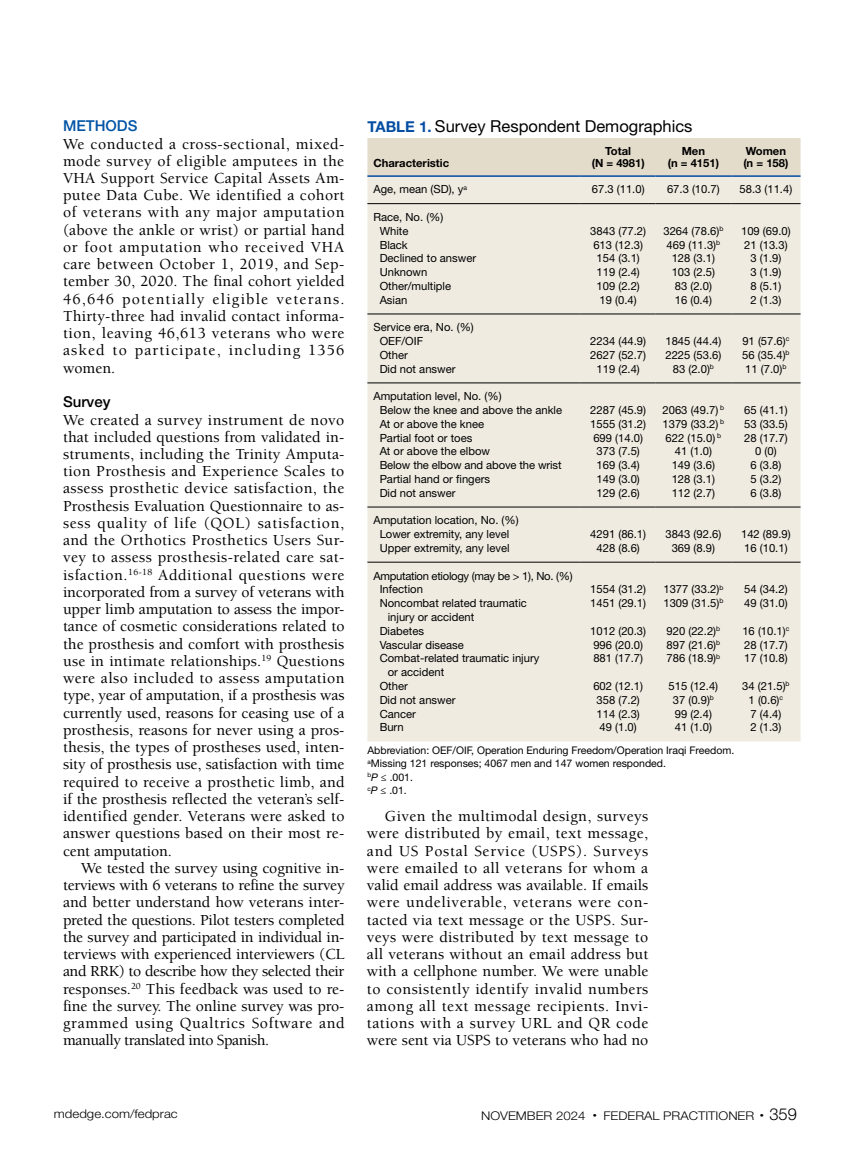
<style>
.page{position:relative;width:851px;height:1161px;background:#fff}
.page>*{position:absolute;margin:0;border:0;box-sizing:border-box;transform-origin:0 0}
.t1{font:16.5px "Helvetica Neue LT Std";color:#000}
.t2{font:500 15.75px/17.2px "Berkeley Std";letter-spacing:.015em;color:#000;text-align:justify}
.t3{font:500 15px "Helvetica Neue LT Std";color:#0054a6}
.t4{font:500 15px "Helvetica Neue LT Std";color:#000}
.t5{font:300 12px "Helvetica Neue LT Std";color:#000;scale:1.1 1}
.t6{font:11.25px/13.8px "Helvetica Neue LT Std";color:#000;text-align:center}
.t7{font:700 11.25px/12px "Helvetica Neue LT Std";color:#000;text-align:center}
.t8{font:11.25px "Helvetica Neue LT Std";letter-spacing:-.025em;color:#000}
.t9{font:10.5px/13.5px "Helvetica Neue LT Std";color:#000}
.s1{font-weight:700;font-size:15px;color:#034ea2}
.s2{font-style:italic}
.s3{font-size:16.5px}
</style>
<div class="page">
<div style="left:367px;top:138px;width:433px;height:37px;background:#e4dcca"></div>
<div style="left:367px;top:177px;width:433px;height:565px;background:#efebe1"></div>
<hr style="left:367px;top:203px;width:213px;height:1px;background:#000">
<hr style="left:580px;top:203px;width:75px;height:1px;background:#000">
<hr style="left:655px;top:203px;width:76px;height:1px;background:#000">
<hr style="left:731px;top:203px;width:69px;height:1px;background:#000">
<hr style="left:367px;top:314px;width:213px;height:1px;background:#000">
<hr style="left:580px;top:314px;width:75px;height:1px;background:#000">
<hr style="left:655px;top:314px;width:76px;height:1px;background:#000">
<hr style="left:731px;top:314px;width:69px;height:1px;background:#000">
<hr style="left:367px;top:383px;width:213px;height:1px;background:#000">
<hr style="left:580px;top:383px;width:75px;height:1px;background:#000">
<hr style="left:655px;top:383px;width:76px;height:1px;background:#000">
<hr style="left:731px;top:383px;width:69px;height:1px;background:#000">
<hr style="left:367px;top:507px;width:213px;height:1px;background:#000">
<hr style="left:580px;top:507px;width:75px;height:1px;background:#000">
<hr style="left:655px;top:507px;width:76px;height:1px;background:#000">
<hr style="left:731px;top:507px;width:69px;height:1px;background:#000">
<hr style="left:367px;top:562px;width:213px;height:1px;background:#000">
<hr style="left:580px;top:562px;width:75px;height:1px;background:#000">
<hr style="left:655px;top:562px;width:76px;height:1px;background:#000">
<hr style="left:731px;top:562px;width:69px;height:1px;background:#000">
<hr style="left:367px;top:175px;width:213px;height:2px;background:#034ea2">
<hr style="left:580px;top:175px;width:75px;height:2px;background:#034ea2">
<hr style="left:655px;top:175px;width:76px;height:2px;background:#034ea2">
<hr style="left:731px;top:175px;width:69px;height:2px;background:#034ea2">
<p class="t3" style="left:63px;top:117px;width:76px">METHODS</p>
<p class="t2" style="left:63px;top:135px;width:283px">We conducted a cross-sectional, mixed&shy;mode survey of eligible amputees in the VHA Support Service Capital Assets Am&shy;putee Data Cube. We identified a cohort of veterans with any major amputation (above the ankle or wrist) or partial hand or foot amputation who received VHA care between October 1, 2019, and Sep&shy;tember 30, 2020. The final cohort yielded 46,646 potentially eligible veterans.<br>Thirty-three had invalid contact informa&shy;tion, leaving 46,613 veterans who were asked to participate, including 1356 women.</p>
<p class="t4" style="left:63px;top:393px;width:49px">Survey</p>
<p class="t2" style="left:63px;top:411px;width:283px">We created a survey instrument de novo that included questions from validated in&shy;struments, including the Trinity Amputa&shy;tion Prosthesis and Experience Scales to assess prosthetic device satisfaction, the Prosthesis Evaluation Questionnaire to as&shy;sess quality of life (QOL) satisfaction, and the Orthotics Prosthetics Users Sur&shy;vey to assess prosthesis-related care sat&shy;isfaction.<sup>16-18</sup> Additional questions were incorporated from a survey of veterans with upper limb amputation to assess the impor&shy;tance of cosmetic considerations related to the prosthesis and comfort with prosthesis use in intimate relationships.<sup>19</sup> Questions were also included to assess amputation type, year of amputation, if a prosthesis was currently used, reasons for ceasing use of a prosthesis, reasons for never using a pros&shy;thesis, the types of prostheses used, inten&shy;sity of prosthesis use, satisfaction with time required to receive a prosthetic limb, and if the prosthesis reflected the veteran’s self&shy;identified gender. Veterans were asked to answer questions based on their most re&shy;cent amputation.</p>
<p class="t2" style="left:63px;top:860px;width:283px;text-indent:18px">We tested the survey using cognitive in&shy;terviews with 6 veterans to refine the survey and better understand how veterans inter&shy;preted the questions. Pilot testers completed the survey and participated in individual in&shy;terviews with experienced interviewers (CL and RRK) to describe how they selected their responses.<sup>20</sup> This feedback was used to re&shy;fine the survey. The online survey was pro&shy;grammed using Qualtrics Software and manually translated into Spanish.</p>
<p class="t1" style="left:367px;top:116px;width:326px"><span class="s1">TABLE 1.</span> Survey Respondent Demographics</p>
<p class="t7" style="left:373px;top:157px;width:77px">Characteristic</p>
<p class="t7" style="left:591px;top:145px;width:55px">Total<br>(N = 4981)</p>
<p class="t7" style="left:667px;top:145px;width:53px">Men<br>(n = 4151)</p>
<p class="t7" style="left:743px;top:145px;width:47px;text-align:left">Women (n = 158)</p>
<p class="t6" style="left:373px;top:182px;width:95px">Age, mean (SD), y<sup>a</sup></p>
<p class="t6" style="left:591px;top:182px;width:54px">67.3 (11.0)</p>
<p class="t6" style="left:667px;top:182px;width:54px">67.3 (10.7)</p>
<p class="t6" style="left:739px;top:182px;width:54px">58.3 (11.4)</p>
<p class="t6" style="left:379px;top:210px;width:98px;text-align:left;text-indent:-6px">Race, No. (%)<br>White<br>Black<br>Declined to answer<br>Unknown<br>Other/multiple<br>Asian</p>
<p class="t6" style="left:590px;top:224px;width:57px">3843 (77.2)<br>613 (12.3)<br>154 (3.1)<br>119 (2.4)<br>109 (2.2)<br>19 (0.4)</p>
<p class="t6" style="left:663px;top:224px;width:61px">3264 (78.6)<sup>b<br></sup>469 (11.3)<sup>b<br></sup>128 (3.1)<br>103 (2.5)<br>83 (2.0)<br>16 (0.4)</p>
<p class="t6" style="left:741px;top:224px;width:51px">109 (69.0)<br>21 (13.3)<br>3 (1.9)<br>3 (1.9)<br>8 (5.1)<br>2 (1.3)</p>
<p class="t6" style="left:379px;top:320px;width:96px;text-align:left;text-indent:-6px">Service era, No. (%)<br>OEF/OIF<br>Other<br>Did not answer</p>
<p class="t6" style="left:379px;top:389px;width:184px;text-align:left;text-indent:-6px">Amputation level, No. (%)<br>Below the knee and above the ankle<br>At or above the knee<br>Partial foot or toes<br>At or above the elbow<br>Below the elbow and above the wrist<br>Partial hand or fingers<br>Did not answer</p>
<p class="t6" style="left:373px;top:513px;width:147px">Amputation location, No. (%)<br>Lower extremity, any level<br>Upper extremity, any level</p>
<p class="t8" style="left:373px;top:569px;width:201px">Amputation etiology (may be &gt; 1), No. (%)</p>
<p class="t6" style="left:379px;top:582px;width:45px">Infection</p>
<p class="t6" style="left:379px;top:596px;width:149px">Noncombat related traumatic</p>
<p class="t6" style="left:388px;top:610px;width:88px">injury or accident</p>
<p class="t6" style="left:379px;top:624px;width:46px">Diabetes</p>
<p class="t6" style="left:379px;top:638px;width:86px">Vascular disease</p>
<p class="t6" style="left:379px;top:651px;width:161px">Combat-related traumatic injury</p>
<p class="t6" style="left:388px;top:665px;width:58px">or accident</p>
<p class="t6" style="left:379px;top:679px;width:30px">Other</p>
<p class="t6" style="left:379px;top:693px;width:77px">Did not answer</p>
<p class="t6" style="left:379px;top:707px;width:38px">Cancer</p>
<p class="t6" style="left:379px;top:720px;width:26px">Burn</p>
<p class="t6" style="left:590px;top:334px;width:57px">2234 (44.9)<br>2627 (52.7)<br>119 (2.4)</p>
<p class="t6" style="left:665px;top:334px;width:57px">1845 (44.4)<br>2225 (53.6)<br>83 (2.0)<sup>b</sup></p>
<p class="t6" style="left:742px;top:334px;width:49px;text-align:justify">91 (57.6)<sup>c </sup>56 (35.4)<sup>b </sup>11 (7.0)<sup>b</sup></p>
<p class="t6" style="left:590px;top:403px;width:57px">2287 (45.9)<br>1555 (31.2)<br>699 (14.0)<br>373 (7.5)<br>169 (3.4)<br>149 (3.0)<br>129 (2.6)</p>
<p class="t6" style="left:662px;top:403px;width:63px">2063 (49.7) <sup>b<br></sup>1379 (33.2) <sup>b<br></sup>622 (15.0) <sup>b<br></sup>41 (1.0)<br>149 (3.6)<br>128 (3.1)<br>112 (2.7)</p>
<p class="t6" style="left:744px;top:403px;width:45px">65 (41.1)<br>53 (33.5)<br>28 (17.7)<br>0 (0)<br>6 (3.8)<br>5 (3.2)<br>6 (3.8)</p>
<p class="t6" style="left:590px;top:527px;width:57px">4291 (86.1)<br>428 (8.6)</p>
<p class="t6" style="left:665px;top:527px;width:57px">3843 (92.6)<br>369 (8.9)</p>
<p class="t6" style="left:741px;top:527px;width:51px;text-align:left">142 (89.9)<br>16 (10.1)</p>
<p class="t6" style="left:590px;top:582px;width:57px;text-align:left">1554 (31.2)<br>1451 (29.1)</p>
<p class="t6" style="left:590px;top:624px;width:57px;text-align:left">1012 (20.3)<br>996 (20.0)<br>881 (17.7)</p>
<p class="t6" style="left:593px;top:679px;width:51px;text-align:left">602 (12.1)<br>358 (7.2)<br>114 (2.3)<br>49 (1.0)</p>
<p class="t6" style="left:663px;top:582px;width:61px;text-align:left">1377 (33.2)<sup>b<br></sup>1309 (31.5)<sup>b</sup></p>
<p class="t6" style="left:666px;top:624px;width:55px;text-align:justify">920 (22.2)<sup>b </sup>897 (21.6)<sup>b </sup>786 (18.9)<sup>b</sup></p>
<p class="t6" style="left:668px;top:679px;width:51px">515 (12.4)<br>37 (0.9)<sup>b<br></sup>99 (2.4)<br>41 (1.0)</p>
<p class="t6" style="left:744px;top:582px;width:45px;text-align:left">54 (34.2)<br>49 (31.0)</p>
<p class="t6" style="left:742px;top:624px;width:48px;text-align:left">16 (10.1)<sup>c<br></sup>28 (17.7)<br>17 (10.8)</p>
<p class="t6" style="left:742px;top:679px;width:49px">34 (21.5)<sup>b<br></sup>1 (0.6)<sup>c<br></sup>7 (4.4)<br>2 (1.3)</p>
<p class="t9" style="left:367px;top:743px;width:368px">Abbreviation: OEF/OIF, Operation Enduring Freedom/Operation Iraqi Freedom. <sup>a</sup>Missing 121 responses; 4067 men and 147 women responded.<br><sup>b</sup><span class="s2">P</span> ≤ .001.<br><sup>c</sup><span class="s2">P</span> ≤ .01.</p>
<p class="t2" style="left:367px;top:808px;width:283px;text-indent:18px">Given the multimodal design, surveys were distributed by email, text message, and US Postal Service (USPS). Surveys were emailed to all veterans for whom a valid email address was available. If emails were undeliverable, veterans were con&shy;tacted via text message or the USPS. Sur&shy;veys were distributed by text message to all veterans without an email address but with a cellphone number. We were unable to consistently identify invalid numbers among all text message recipients. Invi&shy;tations with a survey URL and QR code were sent via USPS to veterans who had no</p>
<p class="t5" style="left:54px;top:1107px;width:114px">mdedge.com/fedprac</p>
<p class="t5" style="left:481px;top:1109px;width:288px">NOVEMBER 2024 <sup>•</sup> FEDERAL PRACTITIONER <sup>•</sup> <span class="s3">359</span></p>
</div>
